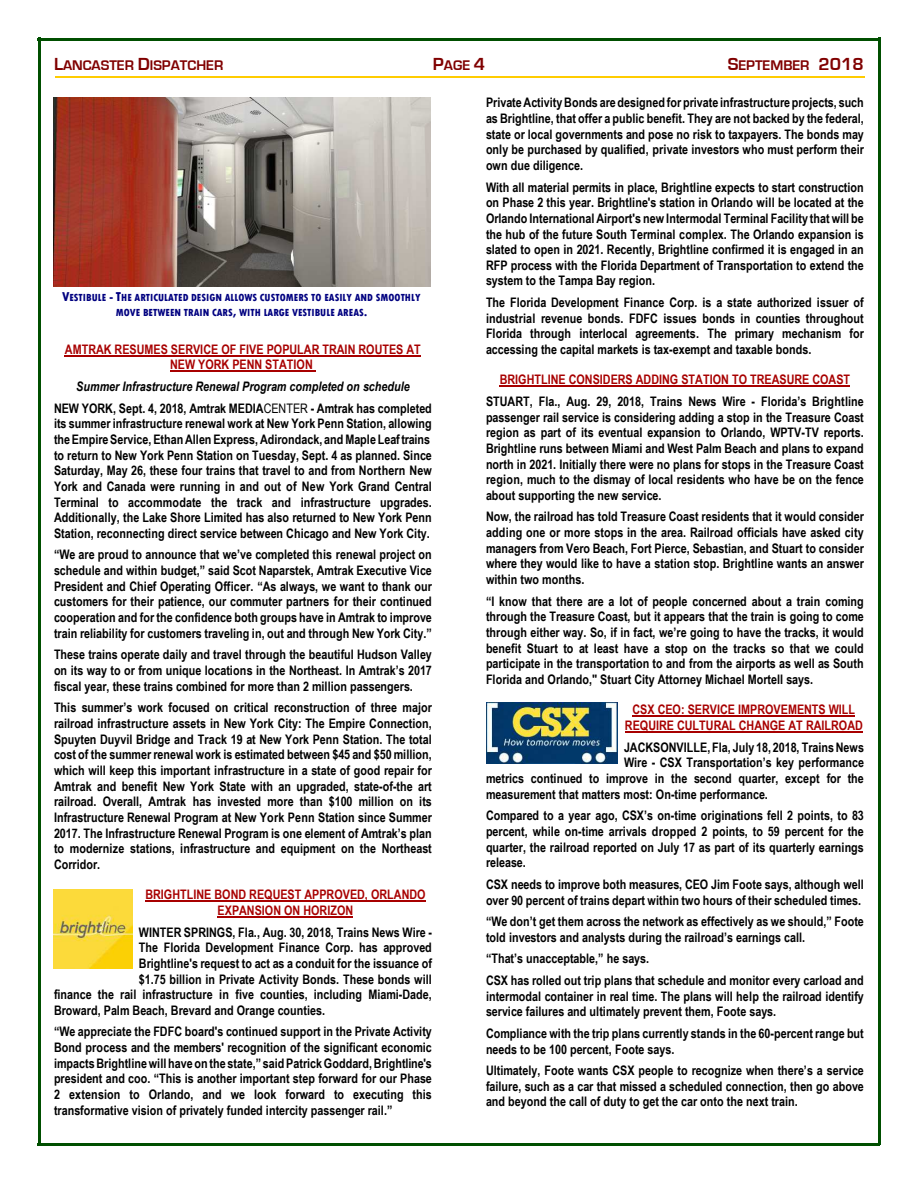
<style>
.page{position:relative;width:918px;height:1188px;background:#fff}
.page>*{position:absolute;margin:0;border:0;box-sizing:border-box;transform-origin:0 0}
.t1{font:700 14.4px "Eurostile";color:#800000}
.t2{font:700 13.2px/15.6px "Arial Narrow";color:#000;text-align:justify}
.t3{font:700 13.2px/15.9px "Arial Narrow";color:#a80000;text-align:center}
.t4{font:italic 700 13.2px/21.8px "Arial Narrow";color:#000;text-align:center}
.t5{font:800 10.8px/15.9px "Tw Cen MT Condensed";color:#000080;text-align:center}
.s1{font-size:18px}
.s2{font-size:13.5px}
.s3{font-style:normal}
.s4{font-weight:400;font-style:normal}
</style>
<div class="page">
<hr style="left:38px;top:38px;width:2px;height:1107px;background:#004f00">
<hr style="left:878px;top:38px;width:3px;height:1107px;background:#004f00">
<hr style="left:38px;top:38px;width:842px;height:2px;background:#004f00">
<hr style="left:38px;top:1143px;width:842px;height:3px;background:#004f00">
<hr style="left:55px;top:76px;width:810px;height:2px;background:#fc0">
<img style="left:487px;top:702px;width:131px;height:61px">
<hr style="left:65px;top:355px;width:356px;height:1px;background:#a80000">
<hr style="left:170px;top:371px;width:146px;height:1px;background:#a80000">
<hr style="left:145px;top:901px;width:281px;height:1px;background:#a80000">
<hr style="left:218px;top:917px;width:135px;height:1px;background:#a80000">
<hr style="left:500px;top:386px;width:350px;height:1px;background:#a80000">
<hr style="left:633px;top:716px;width:222px;height:1px;background:#a80000">
<hr style="left:625px;top:732px;width:238px;height:1px;background:#a80000">
<img style="left:53px;top:97px;width:377px;height:189px">
<img style="left:53px;top:889px;width:79px;height:80px">
<p class="t1" style="left:54px;top:57px;width:171px"><span class="s1">L</span>ANCASTER <span class="s1">D</span>ISPATCHER</p>
<p class="t1" style="left:433px;top:57px;width:54px"><span class="s1">P</span>AGE <span class="s1">4</span></p>
<p class="t1" style="left:728px;top:57px;width:138px"><span class="s1">S</span>EPTEMBER <span class="s1">2018</span></p>
<p class="t5" style="left:62px;top:289px;width:360px"><span class="s2">V</span>ESTIBULE <span class="s2">- T</span>HE ARTICULATED DESIGN ALLOWS CUSTOMERS TO EASILY AND SMOOTHLY<br>MOVE BETWEEN TRAIN CARS<span class="s2">,</span> WITH LARGE VESTIBULE AREAS<span class="s2">.</span></p>
<p class="t3" style="left:65px;top:341px;width:357px">AMTRAK RESUMES SERVICE OF FIVE POPULAR TRAIN ROUTES AT<br>NEW YORK PENN STATION</p>
<p class="t4" style="left:54px;top:375px;width:379px">Summer Infrastructure Renewal Program completed on schedule<br><span class="s3">NEW YORK, Sept. 4, 2018, Amtrak MEDIA</span><span class="s4">CENTER</span> <span class="s3">- Amtrak has completed</span></p>
<p class="t2" style="left:54px;top:416px;width:379px;text-align:left">its summer infrastructure renewal work at New York Penn Station, allowing the Empire Service, Ethan Allen Express, Adirondack, and Maple Leaf trains to return to New York Penn Station on Tuesday, Sept. 4 as planned. Since Saturday, May 26, these four trains that travel to and from Northern New York and Canada were running in and out of New York Grand Central Terminal to accommodate the track and infrastructure upgrades.<br>Additionally, the Lake Shore Limited has also returned to New York Penn Station, reconnecting direct service between Chicago and New York City.</p>
<p class="t2" style="left:54px;top:547px;width:379px">“We are proud to announce that we’ve completed this renewal project on schedule and within budget,” said Scot Naparstek, Amtrak Executive Vice President and Chief Operating Officer. “As always, we want to thank our customers for their patience, our commuter partners for their continued cooperation and for the confidence both groups have in Amtrak to improve train reliability for customers traveling in, out and through New York City.”</p>
<p class="t2" style="left:54px;top:647px;width:379px">These trains operate daily and travel through the beautiful Hudson Valley on its way to or from unique locations in the Northeast. In Amtrak’s 2017 fiscal year, these trains combined for more than 2 million passengers.</p>
<p class="t2" style="left:54px;top:700px;width:379px">This summer’s work focused on critical reconstruction of three major railroad infrastructure assets in New York City: The Empire Connection, Spuyten Duyvil Bridge and Track 19 at New York Penn Station. The total cost of the summer renewal work is estimated between $45 and $50 million, which will keep this important infrastructure in a state of good repair for Amtrak and benefit New York State with an upgraded, state-of-the art railroad. Overall, Amtrak has invested more than $100 million on its Infrastructure Renewal Program at New York Penn Station since Summer 2017. The Infrastructure Renewal Program is one element of Amtrak’s plan to modernize stations, infrastructure and equipment on the Northeast Corridor.</p>
<p class="t3" style="left:145px;top:886px;width:282px">BRIGHTLINE BOND REQUEST APPROVED, ORLANDO<br>EXPANSION ON HORIZON</p>
<p class="t2" style="left:139px;top:924px;width:294px">WINTER SPRINGS, Fla., Aug. 30, 2018, Trains News Wire -</p>
<p class="t2" style="left:139px;top:940px;width:294px">The Florida Development Finance Corp. has approved</p>
<p class="t2" style="left:139px;top:955px;width:294px">Brightline's request to act as a conduit for the issuance of</p>
<p class="t2" style="left:139px;top:971px;width:294px">$1.75 billion in Private Activity Bonds. These bonds will</p>
<p class="t2" style="left:54px;top:987px;width:379px">finance the rail infrastructure in five counties, including Miami-Dade,</p>
<p class="t2" style="left:54px;top:1002px;width:273px">Broward, Palm Beach, Brevard and Orange counties.</p>
<p class="t2" style="left:54px;top:1024px;width:379px">“We appreciate the FDFC board's continued support in the Private Activity Bond process and the members' recognition of the significant economic impacts Brightline will have on the state,” said Patrick Goddard, Brightline's president and coo. “This is another important step forward for our Phase 2 extension to Orlando, and we look forward to executing this transformative vision of privately funded intercity passenger rail.”</p>
<p class="t2" style="left:486px;top:95px;width:379px">Private Activity Bonds are designed for private infrastructure projects, such as Brightline, that offer a public benefit. They are not backed by the federal, state or local governments and pose no risk to taxpayers. The bonds may only be purchased by qualified, private investors who must perform their own due diligence.</p>
<p class="t2" style="left:486px;top:179px;width:379px">With all material permits in place, Brightline expects to start construction on Phase 2 this year. Brightline's station in Orlando will be located at the Orlando International Airport's new Intermodal Terminal Facility that will be the hub of the future South Terminal complex. The Orlando expansion is slated to open in 2021. Recently, Brightline confirmed it is engaged in an RFP process with the Florida Department of Transportation to extend the system to the Tampa Bay region.</p>
<p class="t2" style="left:486px;top:295px;width:379px">The Florida Development Finance Corp. is a state authorized issuer of industrial revenue bonds. FDFC issues bonds in counties throughout Florida through interlocal agreements. The primary mechanism for accessing the capital markets is tax-exempt and taxable bonds.</p>
<p class="t3" style="left:500px;top:372px;width:352px">BRIGHTLINE CONSIDERS ADDING STATION TO TREASURE COAST</p>
<p class="t2" style="left:486px;top:393px;width:379px">STUART, Fla., Aug. 29, 2018, Trains News Wire - Florida’s Brightline passenger rail service is considering adding a stop in the Treasure Coast region as part of its eventual expansion to Orlando, WPTV-TV reports.<br>Brightline runs between Miami and West Palm Beach and plans to expand north in 2021. Initially there were no plans for stops in the Treasure Coast region, much to the dismay of local residents who have be on the fence about supporting the new service.</p>
<p class="t2" style="left:486px;top:509px;width:379px">Now, the railroad has told Treasure Coast residents that it would consider adding one or more stops in the area. Railroad officials have asked city managers from Vero Beach, Fort Pierce, Sebastian, and Stuart to consider where they would like to have a station stop. Brightline wants an answer within two months.</p>
<p class="t2" style="left:486px;top:593px;width:379px">“I know that there are a lot of people concerned about a train coming through the Treasure Coast, but it appears that the train is going to come through either way. So, if in fact, we’re going to have the tracks, it would benefit Stuart to at least have a stop on the tracks so that we could participate in the transportation to and from the airports as well as South Florida and Orlando," Stuart City Attorney Michael Mortell says.</p>
<p class="t3" style="left:625px;top:702px;width:239px">CSX CEO: SERVICE IMPROVEMENTS WILL<br>REQUIRE CULTURAL CHANGE AT RAILROAD</p>
<p class="t2" style="left:624px;top:739px;width:241px">JACKSONVILLE, Fla, July 18, 2018, Trains News</p>
<p class="t2" style="left:624px;top:755px;width:241px">Wire - CSX Transportation’s key performance</p>
<p class="t2" style="left:486px;top:770px;width:379px">metrics continued to improve in the second quarter, except for the</p>
<p class="t2" style="left:486px;top:786px;width:283px">measurement that matters most: On-time performance.</p>
<p class="t2" style="left:486px;top:808px;width:379px">Compared to a year ago, CSX’s on-time originations fell 2 points, to 83 percent, while on-time arrivals dropped 2 points, to 59 percent for the quarter, the railroad reported on July 17 as part of its quarterly earnings release.</p>
<p class="t2" style="left:486px;top:876px;width:379px">CSX needs to improve both measures, CEO Jim Foote says, although well over 90 percent of trains depart within two hours of their scheduled times.</p>
<p class="t2" style="left:486px;top:914px;width:379px">“We don’t get them across the network as effectively as we should,” Foote told investors and analysts during the railroad’s earnings call.</p>
<p class="t2" style="left:486px;top:948px;width:379px;line-height:21.6px">“That’s unacceptable,” he says.<br>CSX has rolled out trip plans that schedule and monitor every carload and</p>
<p class="t2" style="left:486px;top:988px;width:379px">intermodal container in real time. The plans will help the railroad identify service failures and ultimately prevent them, Foote says.</p>
<p class="t2" style="left:486px;top:1025px;width:379px">Compliance with the trip plans currently stands in the 60-percent range but needs to be 100 percent, Foote says.</p>
<p class="t2" style="left:486px;top:1063px;width:379px">Ultimately, Foote wants CSX people to recognize when there’s a service failure, such as a car that missed a scheduled connection, then go above and beyond the call of duty to get the car onto the next train.</p>
</div>
